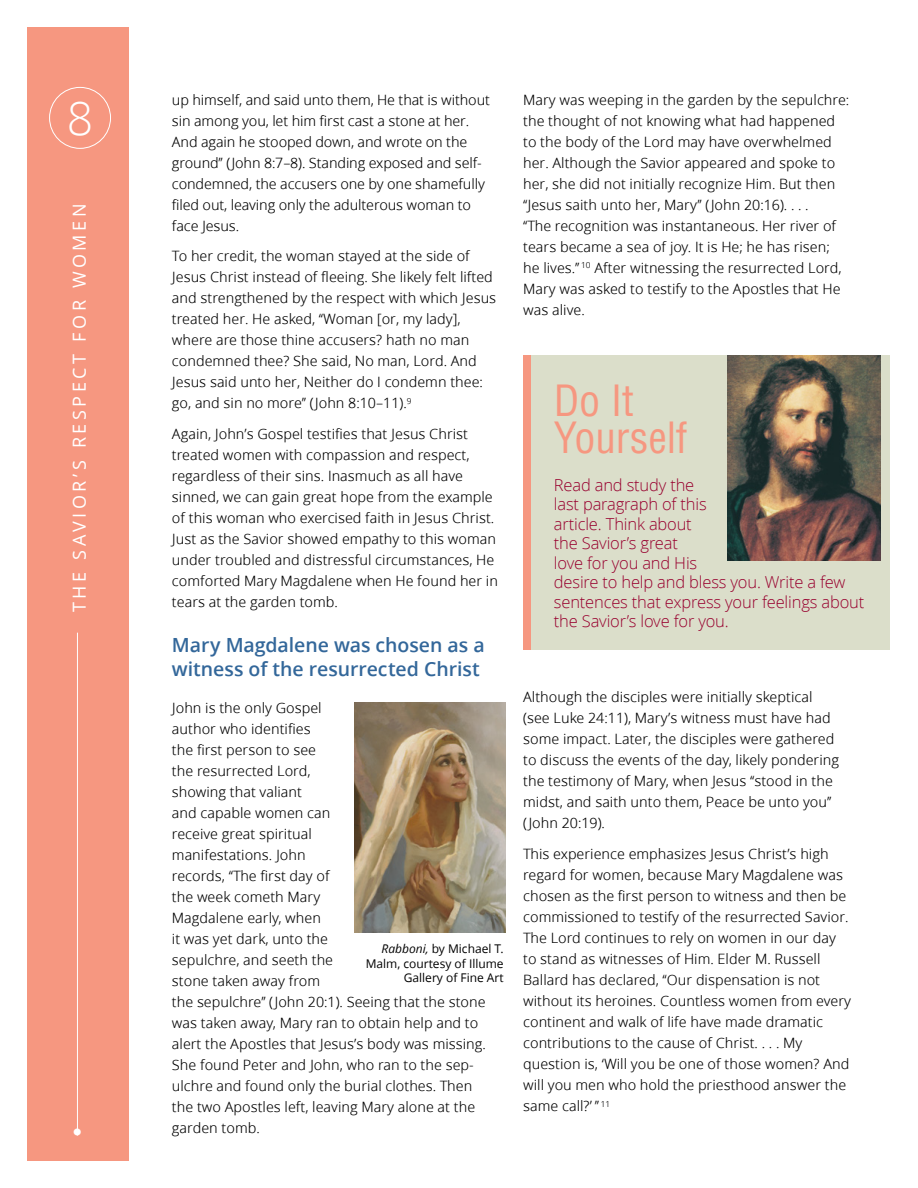
<style>
.page{position:relative;width:918px;height:1188px;background:#fff}
.page>*{position:absolute;margin:0;border:0;box-sizing:border-box;transform-origin:0 0}
.t1{font:300 46.5px "Zoramlds Lat";color:#fff}
.SIDE_title{font:condensed 42px/37.5px "Helveticalds Lat";letter-spacing:-.005em;color:#f69780}
.TOPIC-2_title{font:600 19.5px/24px "Zoramlds Lat";letter-spacing:-.005em;color:#33679a}
.t2{font:300 19.5px "Helveticalds Lat";color:#fff}
.t3{font:18px "Zoramlds Lat";letter-spacing:.2em;color:#fff}
.SIDE_para_first{font:300 16.5px/19.5px "Zoramlds Lat";letter-spacing:-.01em;color:#98002e}
.TOPIC-2_para{font:14.25px/21px "Zoramlds Lat";color:#000}
.TOPIC-2_para_first{font:14.25px/21px "Zoramlds Lat";color:#000}
.ANCHOR-IMAGE{font:14.25px/21px "Zoramlds Lat";letter-spacing:-.01em;color:#000}
.FIGimg-CRDT_para{font:12px/14.4px "Zoramlds Lat";color:#000;text-align:right}
.s1{font-style:italic}
</style>
<div class="page">
<div style="left:27px;top:27px;width:101px;height:1134px;background:#f69780"></div>
<hr style="left:77px;top:185px;width:1px;height:951px;background:#fff">
<div style="left:71px;top:178px;width:15px;height:455px;background:#f69780"></div>
<div style="left:49px;top:87px;width:62px;height:62px;border:1px solid #fff;border-radius:50%"></div>
<img style="left:355px;top:703px;width:150px;height:230px">
<div style="left:523px;top:356px;width:8px;height:294px;background:#f69780"></div>
<div style="left:531px;top:356px;width:359px;height:294px;background:#dbdeca"></div>
<img style="left:727px;top:356px;width:153px;height:204px">
<h1 class="t1" style="left:67px;top:84px;width:28px">8</h1>
<p class="ANCHOR-IMAGE" style="left:172px;top:89px;width:320px">up himself, and said unto them, He that is without sin among you, let him first cast a stone at her.<br>And again he stooped down, and wrote on the ground” (John 8:7–8). Standing exposed and self&shy;condemned, the accusers one by one shamefully filed out, leaving only the adulterous woman to face Jesus.</p>
<p class="TOPIC-2_para" style="left:172px;top:246px;width:326px">To her credit, the woman stayed at the side of Jesus Christ instead of fleeing. She likely felt lifted and strengthened by the respect with which Jesus treated her. He asked, “Woman [or, my lady], where are those thine accusers? hath no man condemned thee? She said, No man, Lord. And Jesus said unto her, Neither do I condemn thee: go, and sin no more” (John 8:10–11).<sup>9</sup></p>
<p class="TOPIC-2_para" style="left:172px;top:424px;width:328px">Again, John’s Gospel testifies that Jesus Christ treated women with compassion and respect, regardless of their sins. Inasmuch as all have sinned, we can gain great hope from the example of this woman who exercised faith in Jesus Christ.<br>Just as the Savior showed empathy to this woman under troubled and distressful circumstances, He comforted Mary Magdalene when He found her in tears at the garden tomb.</p>
<p class="TOPIC-2_title" style="left:172px;top:633px;width:314px">Mary Magdalene was chosen as a witness of the resurrected Christ</p>
<p class="TOPIC-2_para_first" style="left:172px;top:698px;width:316px">John is the only Gospel<br>author who identifies<br>the first person to see<br>the resurrected Lord,<br>showing that valiant<br>and capable women can<br>receive great spiritual<br>manifestations. John<br>records, “The first day of<br>the week cometh Mary<br>Magdalene early, when<br>it was yet dark, unto the<br>sepulchre, and seeth the<br>stone taken away from<br>the sepulchre” (John 20:1). Seeing that the stone was taken away, Mary ran to obtain help and to alert the Apostles that Jesus’s body was missing.<br>She found Peter and John, who ran to the sep&shy;ulchre and found only the burial clothes. Then the two Apostles left, leaving Mary alone at the garden tomb.</p>
<p class="t3" style="left:66px;top:612px;width:410px;rotate:-90deg">THE SAVIOR’S RESPECT FOR WOMEN</p>
<p class="FIGimg-CRDT_para" style="left:366px;top:942px;width:139px"><span class="s1">Rabboni,</span> by Michael T.<br>Malm, courtesy of Illume<br>Gallery of Fine Art</p>
<h3 class="t2" style="left:73px;top:1117px;width:11px">•</h3>
<p class="TOPIC-2_para" style="left:523px;top:89px;width:328px">Mary was weeping in the garden by the sepulchre: the thought of not knowing what had happened to the body of the Lord may have overwhelmed her. Although the Savior appeared and spoke to her, she did not initially recognize Him. But then “Jesus saith unto her, Mary” (John 20:16). . . .<br>“The recognition was instantaneous. Her river of tears became a sea of joy. It is He; he has risen; he lives.” <sup>10</sup> After witnessing the resurrected Lord, Mary was asked to testify to the Apostles that He was alive.</p>
<p class="SIDE_title" style="left:554px;top:380px;width:135px">Do It<br>Yourself</p>
<p class="SIDE_para_first" style="left:554px;top:475px;width:312px">Read and study the<br>last paragraph of this<br>article. Think about<br>the Savior’s great<br>love for you and His<br>desire to help and bless you. Write a few sentences that express your feelings about the Savior’s love for you.</p>
<p class="TOPIC-2_para" style="left:523px;top:687px;width:317px">Although the disciples were initially skeptical (see Luke 24:11), Mary’s witness must have had some impact. Later, the disciples were gathered to discuss the events of the day, likely pondering the testimony of Mary, when Jesus “stood in the midst, and saith unto them, Peace be unto you” (John 20:19).</p>
<p class="TOPIC-2_para" style="left:523px;top:844px;width:329px">This experience emphasizes Jesus Christ’s high regard for women, because Mary Magdalene was chosen as the first person to witness and then be commissioned to testify of the resurrected Savior.<br>The Lord continues to rely on women in our day to stand as witnesses of Him. Elder M. Russell Ballard has declared, “Our dispensation is not without its heroines. Countless women from every continent and walk of life have made dramatic contributions to the cause of Christ. . . . My question is, ‘Will you be one of those women? And will you men who hold the priesthood answer the same call?’ ” <sup>11</sup></p>
</div>
